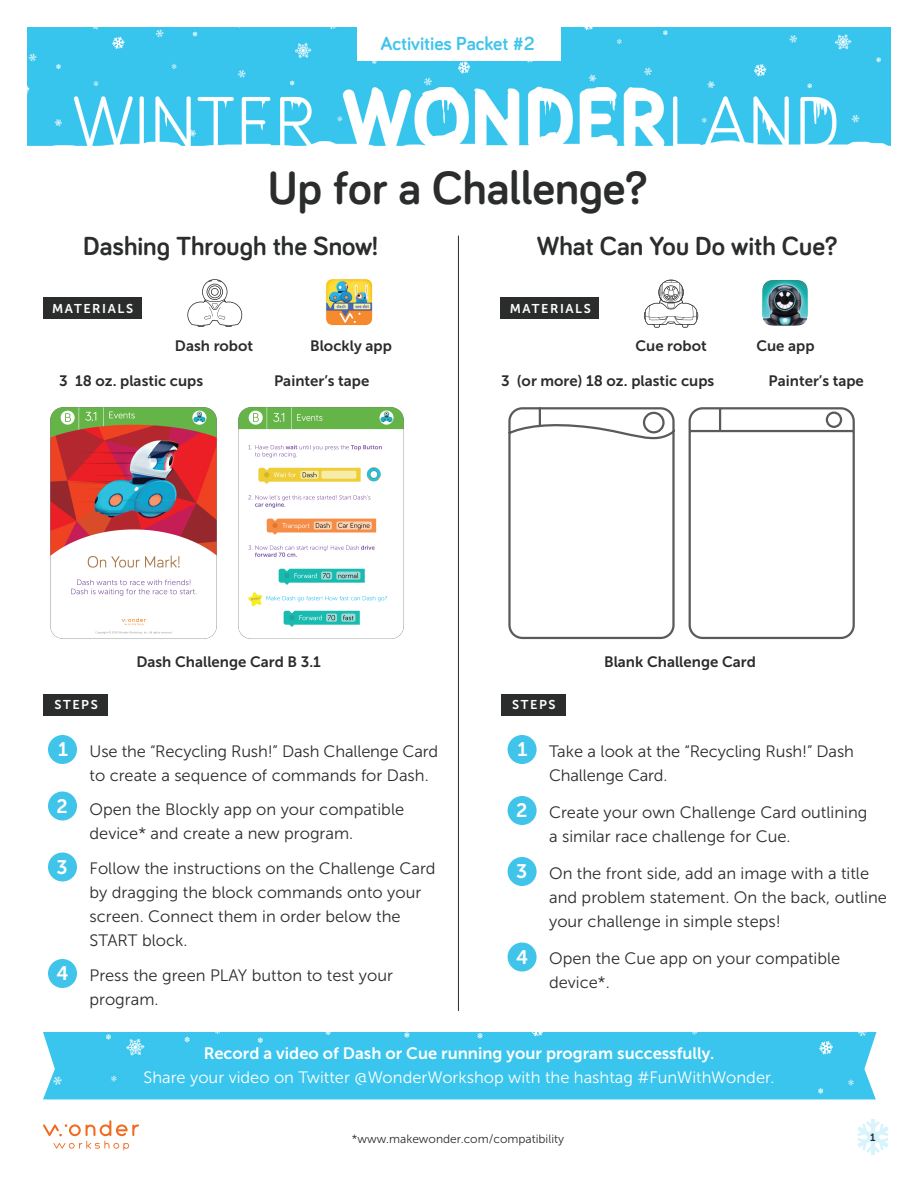
<style>
.page{position:relative;width:918px;height:1188px;background:#fff}
.page>*{position:absolute;margin:0;border:0;box-sizing:border-box;transform-origin:0 0}
.t1{font:700 48px "Bariol";color:#2b2c2c}
.t2{font:700 27px "Bariol";color:#2b2c2c}
.t3{font:700 19.5px "Bariol";color:#41c4ea}
.t4{font:19.5px "Museo Sans 700";color:#fff}
.t5{font:16.5px/24px "Museo Sans 300";color:#2b2c2c}
.t6{font:16.5px/24px "Museo Sans 300";color:#fff;text-align:center}
.t7{font:15px "Museo Sans 700";color:#2b2c2c}
.t8{font:12.75px "Museo Sans 700";letter-spacing:.125em;color:#fff}
.t9{font:12px "Museo Sans 300";color:#2b2c2c}
.t10{font:10.5px "Museo Sans 700";color:#2b2c2c}
.s1{font-family:"Museo Sans 700"}
</style>
<div class="page">
<img style="left:28px;top:27px;width:863px;height:119px">
<div style="left:43px;top:1032px;width:833px;height:67px;background:#39c5ed"></div>
<img style="left:857px;top:1120px;width:32px;height:34px">
<div style="left:357px;top:26px;width:204px;height:35px;background:#fff"></div>
<hr style="left:458px;top:236px;width:1px;height:775px;background:#2b2c2c">
<svg style="left:43px;top:1120px;width:96px;height:30px"></svg>
<svg style="left:187px;top:279px;width:55px;height:48px"></svg>
<svg style="left:644px;top:280px;width:54px;height:48px"></svg>
<img style="left:325px;top:279px;width:48px;height:47px">
<div style="left:48px;top:735px;width:29px;height:29px;background:#41c4ea;border-radius:50%"></div>
<div style="left:48px;top:791px;width:29px;height:29px;background:#41c4ea;border-radius:50%"></div>
<div style="left:48px;top:852px;width:29px;height:29px;background:#41c4ea;border-radius:50%"></div>
<div style="left:48px;top:959px;width:29px;height:29px;background:#41c4ea;border-radius:50%"></div>
<div style="left:508px;top:735px;width:29px;height:29px;background:#41c4ea;border-radius:50%"></div>
<div style="left:508px;top:796px;width:29px;height:29px;background:#41c4ea;border-radius:50%"></div>
<div style="left:508px;top:857px;width:29px;height:29px;background:#41c4ea;border-radius:50%"></div>
<div style="left:508px;top:943px;width:29px;height:29px;background:#41c4ea;border-radius:50%"></div>
<img style="left:762px;top:280px;width:46px;height:46px">
<svg style="left:508px;top:407px;width:347px;height:233px"></svg>
<div style="left:43px;top:297px;width:98px;height:22px;background:#2b2c2c"></div>
<div style="left:43px;top:694px;width:65px;height:21px;background:#2b2c2c"></div>
<div style="left:501px;top:694px;width:65px;height:21px;background:#2b2c2c"></div>
<div style="left:501px;top:297px;width:98px;height:22px;background:#2b2c2c"></div>
<img style="left:50px;top:407px;width:167px;height:232px">
<img style="left:238px;top:407px;width:166px;height:232px">
<p class="t3" style="left:380px;top:30px;width:156px">Activities Packet #2</p>
<p class="t1" style="left:268px;top:155px;width:381px">Up for a Challenge?</p>
<p class="t2" style="left:83px;top:227px;width:296px">Dashing Through the Snow!</p>
<p class="t2" style="left:537px;top:227px;width:302px">What Can You Do with Cue?</p>
<p class="t8" style="left:52px;top:301px;width:82px">MATERIALS</p>
<p class="t8" style="left:510px;top:301px;width:82px">MATERIALS</p>
<p class="t7" style="left:310px;top:337px;width:83px">Blockly app</p>
<p class="t7" style="left:635px;top:337px;width:73px">Cue robot</p>
<p class="t7" style="left:756px;top:337px;width:60px">Cue app</p>
<p class="t7" style="left:175px;top:337px;width:80px">Dash robot</p>
<p class="t7" style="left:59px;top:372px;width:146px">3 18 oz. plastic cups</p>
<p class="t7" style="left:274px;top:372px;width:97px">Painter’s tape</p>
<p class="t7" style="left:501px;top:372px;width:215px">3 (or more) 18 oz. plastic cups</p>
<p class="t7" style="left:769px;top:372px;width:97px">Painter’s tape</p>
<p class="t7" style="left:136px;top:653px;width:186px">Dash Challenge Card B 3.1</p>
<p class="t7" style="left:604px;top:653px;width:153px">Blank Challenge Card</p>
<p class="t8" style="left:54px;top:698px;width:45px">STEPS</p>
<p class="t8" style="left:512px;top:698px;width:45px">STEPS</p>
<p class="t4" style="left:58px;top:739px;width:11px">1</p>
<p class="t5" style="left:90px;top:739px;width:350px">Use the “Recycling Rush!” Dash Challenge Card to create a sequence of commands for Dash.</p>
<p class="t4" style="left:518px;top:739px;width:11px">1</p>
<p class="t5" style="left:549px;top:739px;width:306px">Take a look at the “Recycling Rush!” Dash<br>Challenge Card.</p>
<p class="t4" style="left:57px;top:795px;width:13px">2</p>
<p class="t5" style="left:90px;top:797px;width:316px">Open the Blockly app on your compatible device* and create a new program.</p>
<p class="t4" style="left:516px;top:800px;width:13px">2</p>
<p class="t5" style="left:549px;top:800px;width:320px">Create your own Challenge Card outlining a similar race challenge for Cue.</p>
<p class="t4" style="left:57px;top:856px;width:13px">3</p>
<p class="t5" style="left:90px;top:857px;width:348px">Follow the instructions on the Challenge Card by dragging the block commands onto your screen. Connect them in order below the START block.</p>
<p class="t4" style="left:516px;top:861px;width:13px">3</p>
<p class="t5" style="left:549px;top:861px;width:339px">On the front side, add an image with a title and problem statement. On the back, outline your challenge in simple steps!</p>
<p class="t4" style="left:57px;top:963px;width:14px">4</p>
<p class="t5" style="left:90px;top:963px;width:305px">Press the green PLAY button to test your program.</p>
<p class="t4" style="left:516px;top:946px;width:14px">4</p>
<p class="t5" style="left:549px;top:947px;width:293px">Open the Cue app on your compatible device*.</p>
<p class="t6" style="left:144px;top:1042px;width:632px"><span class="s1">Record a video of Dash or Cue running your program successfully.<br></span>Share your video on Twitter @WonderWorkshop with the hashtag #FunWithWonder.</p>
<p class="t9" style="left:352px;top:1132px;width:214px">*www.makewonder.com/compatibility</p>
<p class="t10" style="left:870px;top:1131px;width:7px">1</p>
</div>
